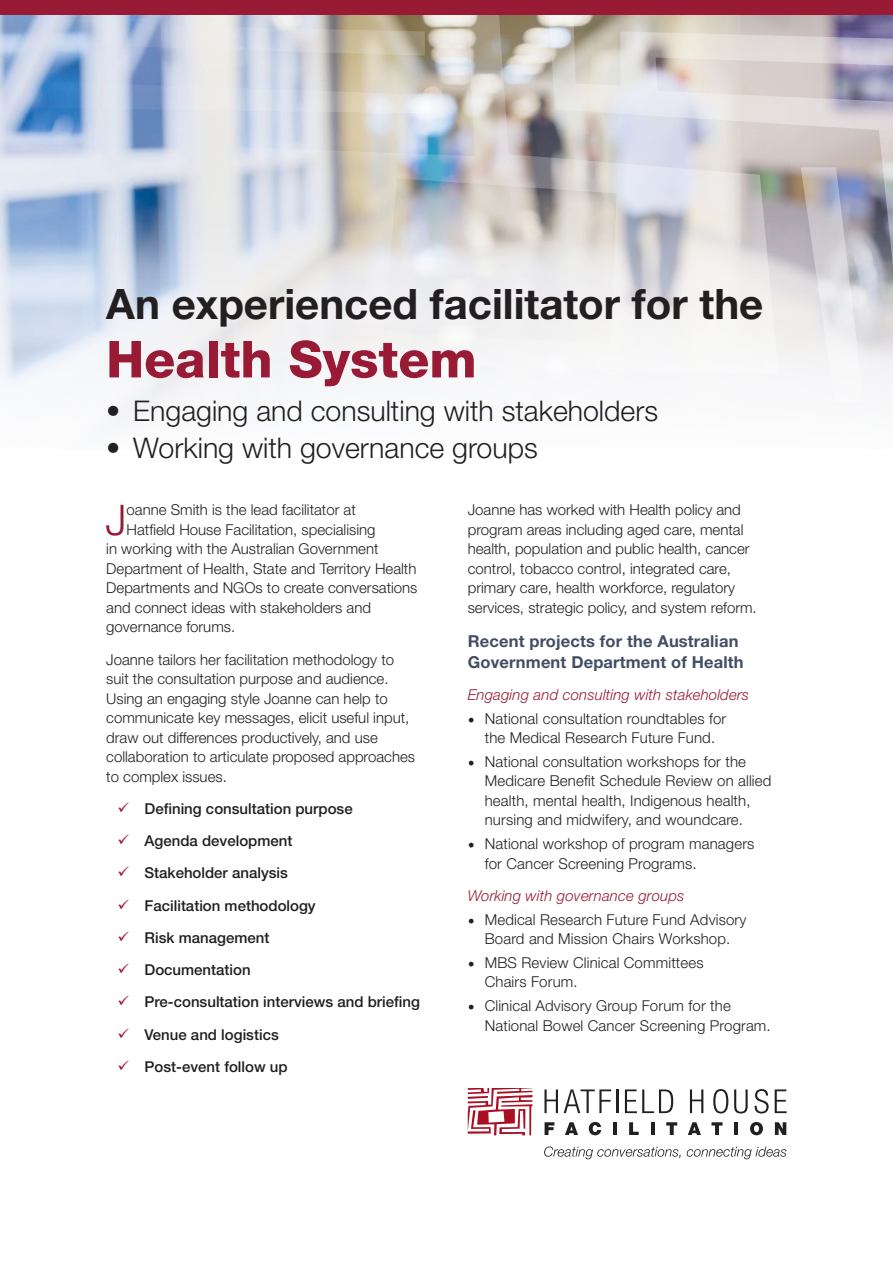
<style>
.page{position:relative;width:893px;height:1263px;background:#fff}
.page>*{position:absolute;margin:0;border:0;box-sizing:border-box;transform-origin:0 0}
.t1{font:800 51px "Helvetica Neue LT Std";color:#981a35}
.t2{font:300 42.3px "Helvetica Neue LT Std";color:#981a35}
.t3{font:700 42px "Helvetica Neue LT Std";color:#231f20}
.t4{font:300 28.5px "Helvetica Neue LT Std";color:#231f20}
.t5{font:700 16.5px/21px "Helvetica Neue LT Std";letter-spacing:.01em;color:#424e64}
.t6{font:300 15px/19.5px "Helvetica Neue LT Std";color:#231f20}
.t7{font:500 15px "Helvetica Neue LT Std";color:#231f20}
.t8{font:italic 300 15px "Helvetica Neue LT Std";letter-spacing:.01em;color:#981a35}
.s1{font-family:"Minion Pro";font-weight:400;font-size:18px}
</style>
<div class="page">
<svg style="left:0;top:15px;width:545px;height:361px;background:#cbcccf"></svg>
<svg style="left:545px;top:15px;width:348px;height:368px"></svg>
<svg style="left:0;top:79px;width:430px;height:311px"></svg>
<svg style="left:81px;top:149px;width:113px;height:253px"></svg>
<div style="left:0;top:0;width:893px;height:15px;background:#981a35"></div>
<svg style="left:544px;top:1089px;width:14px;height:24px"></svg>
<svg style="left:564px;top:1089px;width:47px;height:24px"></svg>
<hr style="left:616px;top:1089px;width:2px;height:24px;background:#231f20">
<svg style="left:625px;top:1089px;width:48px;height:24px"></svg>
<svg style="left:690px;top:1089px;width:13px;height:24px"></svg>
<svg style="left:713px;top:1089px;width:15px;height:24px"></svg>
<svg style="left:734px;top:1089px;width:14px;height:24px"></svg>
<svg style="left:755px;top:1089px;width:14px;height:24px"></svg>
<svg style="left:775px;top:1089px;width:12px;height:24px"></svg>
<svg style="left:545px;top:1122px;width:9px;height:13px"></svg>
<svg style="left:565px;top:1122px;width:13px;height:13px"></svg>
<svg style="left:589px;top:1122px;width:12px;height:13px"></svg>
<hr style="left:613px;top:1122px;width:4px;height:13px;background:#231f20">
<svg style="left:629px;top:1122px;width:10px;height:13px"></svg>
<svg style="left:651px;top:1122px;width:3px;height:13px"></svg>
<svg style="left:666px;top:1122px;width:11px;height:13px"></svg>
<svg style="left:688px;top:1122px;width:13px;height:13px"></svg>
<svg style="left:711px;top:1122px;width:11px;height:13px"></svg>
<hr style="left:734px;top:1122px;width:4px;height:13px;background:#231f20">
<svg style="left:750px;top:1122px;width:13px;height:13px"></svg>
<svg style="left:775px;top:1122px;width:11px;height:13px"></svg>
<svg style="left:468px;top:1088px;width:64px;height:47px"></svg>
<svg style="left:544px;top:1146px;width:137px;height:13px"></svg>
<svg style="left:687px;top:1147px;width:99px;height:12px"></svg>
<p class="t3" style="left:106px;top:278px;width:659px">An experienced facilitator for the</p>
<p class="t1" style="left:106px;top:329px;width:372px">Health System</p>
<p class="t4" style="left:106px;top:393px;width:553px">• Engaging and consulting with stakeholders</p>
<p class="t4" style="left:106px;top:430px;width:433px">• Working with governance groups</p>
<p class="t2" style="left:105px;top:494px;width:23px">J</p>
<p class="t6" style="left:127px;top:500px;width:231px">oanne Smith is the lead facilitator at</p>
<p class="t6" style="left:127px;top:519px;width:250px">Hatfield House Facilitation, specialising</p>
<p class="t6" style="left:106px;top:539px;width:274px">in working with the Australian Government</p>
<p class="t6" style="left:106px;top:558px;width:312px">Department of Health, State and Territory Health</p>
<p class="t6" style="left:106px;top:578px;width:313px">Departments and NGOs to create conversations</p>
<p class="t6" style="left:106px;top:597px;width:266px">and connect ideas with stakeholders and</p>
<p class="t6" style="left:106px;top:617px;width:130px">governance forums.</p>
<p class="t6" style="left:106px;top:649px;width:310px">Joanne tailors her facilitation methodology to suit the consultation purpose and audience.<br>Using an engaging style Joanne can help to communicate key messages, elicit useful input, draw out differences productively, and use collaboration to articulate proposed approaches to complex issues.</p>
<p class="t7" style="left:145px;top:800px;width:210px">Defining consultation purpose</p>
<p class="t7" style="left:145px;top:832px;width:149px">Agenda development</p>
<p class="t7" style="left:145px;top:864px;width:145px">Stakeholder analysis</p>
<p class="t7" style="left:145px;top:896px;width:173px">Facilitation methodology</p>
<p class="t7" style="left:145px;top:929px;width:126px">Risk management</p>
<p class="t7" style="left:145px;top:961px;width:108px">Documentation</p>
<p class="t7" style="left:145px;top:993px;width:277px">Pre-consultation interviews and briefing</p>
<p class="t7" style="left:145px;top:1025px;width:136px">Venue and logistics</p>
<p class="t7" style="left:145px;top:1058px;width:145px">Post-event follow up</p>
<p class="t6" style="left:468px;top:500px;width:290px">Joanne has worked with Health policy and program areas including aged care, mental health, population and public health, cancer control, tobacco control, integrated care, primary care, health workforce, regulatory services, strategic policy, and system reform.</p>
<p class="t5" style="left:468px;top:630px;width:277px">Recent projects for the Australian<br>Government Department of Health</p>
<p class="t8" style="left:468px;top:686px;width:283px">Engaging and consulting with stakeholders</p>
<p class="t6" style="left:468px;top:708px;width:260px;text-align:center"><span class="s1">•</span> National consultation roundtables for the Medical Research Future Fund.</p>
<p class="t6" style="left:485px;top:751px;width:288px;text-indent:-17px"><span class="s1">•</span> National consultation workshops for the Medicare Benefit Schedule Review on allied health, mental health, Indigenous health, nursing and midwifery, and woundcare.</p>
<p class="t6" style="left:485px;top:834px;width:271px;text-indent:-17px"><span class="s1">•</span> National workshop of program managers for Cancer Screening Programs.</p>
<p class="t8" style="left:468px;top:887px;width:218px">Working with governance groups</p>
<p class="t6" style="left:468px;top:909px;width:280px;text-align:center"><span class="s1">•</span> Medical Research Future Fund Advisory<br>Board and Mission Chairs Workshop.</p>
<p class="t6" style="left:485px;top:952px;width:220px;text-indent:-17px"><span class="s1">•</span> MBS Review Clinical Committees<br>Chairs Forum.</p>
<p class="t6" style="left:485px;top:996px;width:288px;text-indent:-17px"><span class="s1">•</span> Clinical Advisory Group Forum for the<br>National Bowel Cancer Screening Program.</p>
</div>
